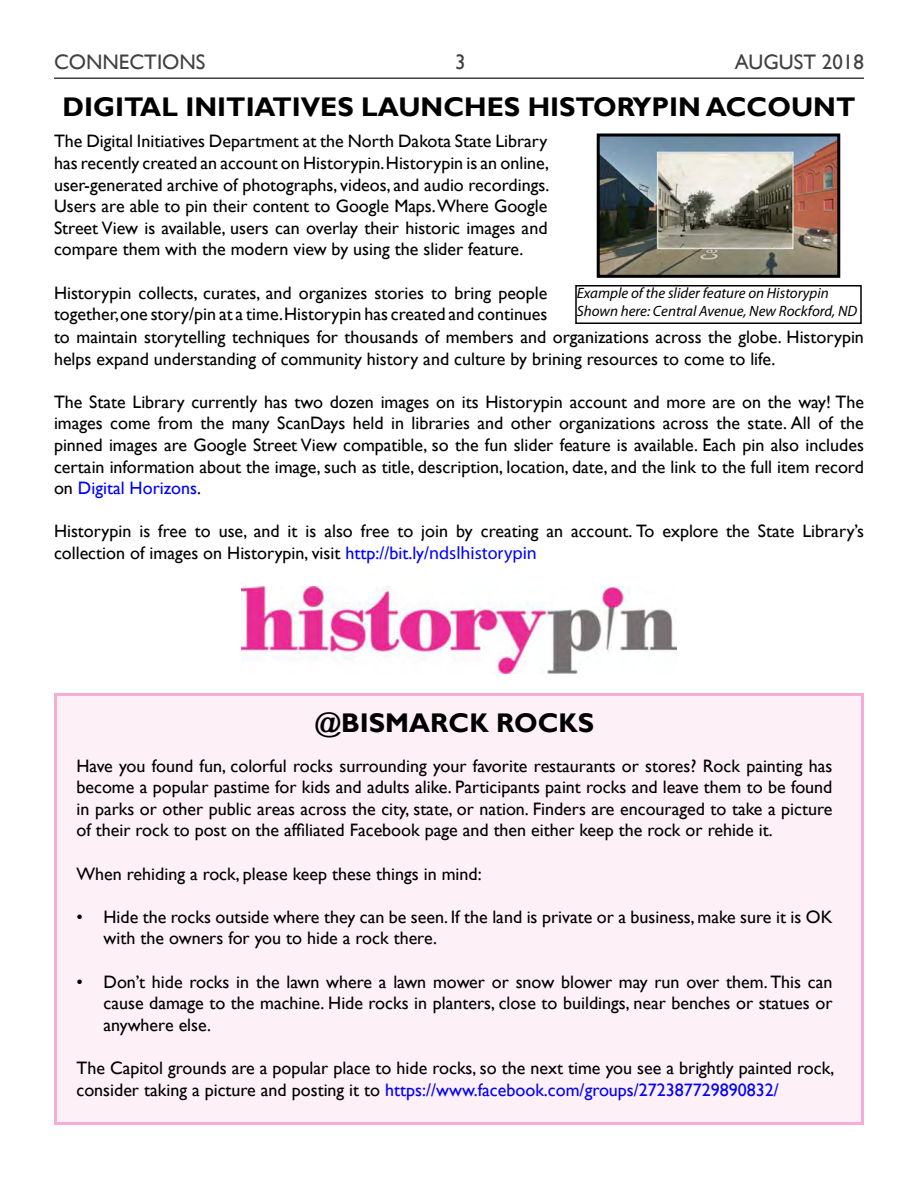
<style>
.page{position:relative;width:918px;height:1188px;background:#fff}
.page>*{position:absolute;margin:0;border:0;box-sizing:border-box;transform-origin:0 0}
.t1{font:700 27px "Gill Sans";color:#000}
.t2{font:21px "Gill Sans";color:#414042}
.t3{font:18px/21.6px "Gill Sans";color:#000}
.t4{font:italic 15px/18px "Myriad Pro";color:#000}
.s1{color:#00f}
.s2{font-family:"Myriad Pro";color:#00f}
</style>
<div class="page">
<div style="left:56px;top:694px;width:806px;height:430px;background:#fdf0f7"></div>
<hr style="left:54px;top:78px;width:810px;height:1px;background:#414042">
<img style="left:601px;top:138px;width:235px;height:136px">
<div style="left:597px;top:134px;width:243px;height:144px;border:3px solid #000"></div>
<div style="left:575px;top:285px;width:287px;height:39px;border:2px solid #000"></div>
<img style="left:242px;top:586px;width:434px;height:87px">
<p class="t2" style="left:54px;top:49px;width:153px">CONNECTIONS</p>
<p class="t2" style="left:455px;top:49px;width:12px">3</p>
<p class="t2" style="left:735px;top:49px;width:131px">AUGUST 2018</p>
<h1 class="t1" style="left:63px;top:91px;width:794px">DIGITAL INITIATIVES LAUNCHES HISTORYPIN ACCOUNT</h1>
<p class="t3" style="left:54px;top:131px;width:497px;text-align:justify">The Digital Initiatives Department at the North Dakota State Library has recently created an account on Historypin. Historypin is an online, user-generated archive of photographs, videos, and audio recordings.<br>Users are able to pin their content to Google Maps. Where Google Street View is available, users can overlay their historic images and compare them with the modern view by using the slider feature.</p>
<p class="t3" style="left:54px;top:282px;width:495px">Historypin collects, curates, and organizes stories to bring people together, one story/pin at a time. Historypin has created and continues</p>
<p class="t4" style="left:577px;top:283px;width:282px">Example of the slider feature on Historypin<br>Shown here: Central Avenue, New Rockford, ND</p>
<p class="t3" style="left:54px;top:326px;width:811px">to maintain storytelling techniques for thousands of members and organizations across the globe. Historypin helps expand understanding of community history and culture by brining resources to come to life.</p>
<p class="t3" style="left:54px;top:391px;width:812px;text-align:justify">The State Library currently has two dozen images on its Historypin account and more are on the way! The images come from the many ScanDays held in libraries and other organizations across the state. All of the pinned images are Google Street View compatible, so the fun slider feature is available. Each pin also includes certain information about the image, such as title, description, location, date, and the link to the full item record on <span class="s1">Digital Horizons</span>.</p>
<p class="t3" style="left:54px;top:521px;width:811px">Historypin is free to use, and it is also free to join by creating an account. To explore the State Library’s collection of images on Historypin, visit <span class="s1">http://bit.ly/</span><span class="s2">ndslhistorypin</span></p>
<h1 class="t1" style="left:315px;top:707px;width:281px">@BISMARCK ROCKS</h1>
<p class="t3" style="left:76px;top:755px;width:758px;text-align:justify">Have you found fun, colorful rocks surrounding your favorite restaurants or stores? Rock painting has become a popular pastime for kids and adults alike. Participants paint rocks and leave them to be found in parks or other public areas across the city, state, or nation. Finders are encouraged to take a picture of their rock to post on the affiliated Facebook page and then either keep the rock or rehide it.</p>
<p class="t3" style="left:76px;top:863px;width:407px">When rehiding a rock, please keep these things in mind:</p>
<p class="t3" style="left:104px;top:906px;width:731px;text-indent:-27px">• Hide the rocks outside where they can be seen. If the land is private or a business, make sure it is OK with the owners for you to hide a rock there.</p>
<p class="t3" style="left:104px;top:971px;width:730px;text-align:justify;text-indent:-27px">• Don’t hide rocks in the lawn where a lawn mower or snow blower may run over them. This can cause damage to the machine. Hide rocks in planters, close to buildings, near benches or statues or anywhere else.</p>
<p class="t3" style="left:76px;top:1057px;width:759px">The Capitol grounds are a popular place to hide rocks, so the next time you see a brightly painted rock, consider taking a picture and posting it to <span class="s1">https://www.facebook.com/groups/272387729890832/</span></p>
</div>
